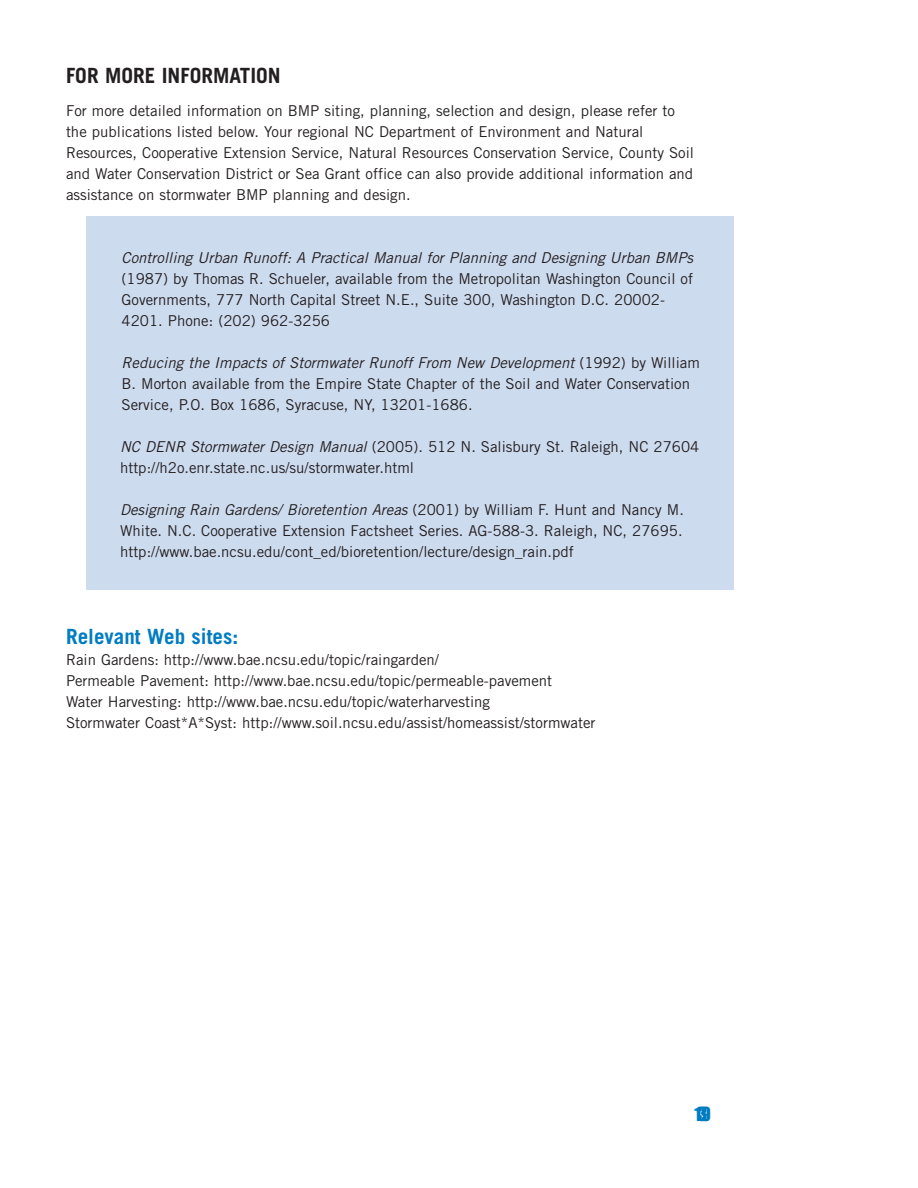
<style>
.page{position:relative;width:918px;height:1188px;background:#fff}
.page>*{position:absolute;margin:0;border:0;box-sizing:border-box;transform-origin:0 0}
.t1{font:700 21px "Trade Gothic";color:#231f20}
.t2{font:700 21px "Trade Gothic";color:#007cc2}
.t3{font:18px "Impact";color:#007cc2}
.t4{font:15px/21px "Trade Gothic";color:#231f20}
.t5{font:italic 15px "Trade Gothic";color:#231f20}
.s1{font-style:italic}
</style>
<div class="page">
<div style="left:86px;top:216px;width:648px;height:373px;background:#cddbef"></div>
<h1 class="t1" style="left:66px;top:67px;width:216px">FOR MORE INFORMATION</h1>
<p class="t4" style="left:66px;top:101px;width:630px">For more detailed information on BMP siting, planning, selection and design, please refer to the publications listed below. Your regional NC Department of Environment and Natural Resources, Cooperative Extension Service, Natural Resources Conservation Service, County Soil and Water Conservation District or Sea Grant office can also provide additional information and assistance on stormwater BMP planning and design.</p>
<p class="t5" style="left:122px;top:252px;width:573px">Controlling Urban Runoff: A Practical Manual for Planning and Designing Urban BMPs</p>
<p class="t4" style="left:122px;top:269px;width:573px">(1987) by Thomas R. Schueler, available from the Metropolitan Washington Council of<br>Governments, 777 North Capital Street N.E., Suite 300, Washington D.C. 20002-<br>4201. Phone: (202) 962-3256</p>
<p class="t4" style="left:122px;top:353px;width:580px"><span class="s1">Reducing the Impacts of Stormwater Runoff From New Development</span> (1992) by William<br>B. Morton available from the Empire State Chapter of the Soil and Water Conservation<br>Service, P.O. Box 1686, Syracuse, NY, 13201-1686.</p>
<p class="t4" style="left:120px;top:437px;width:581px"><span class="s1">NC DENR Stormwater Design Manual</span> (2005). 512 N. Salisbury St. Raleigh, NC 27604 http://h2o.enr.state.nc.us/su/stormwater.html</p>
<p class="t4" style="left:120px;top:500px;width:565px;text-align:justify"><span class="s1">Designing Rain Gardens/ Bioretention Areas</span> (2001) by William F. Hunt and Nancy M.<br>White. N.C. Cooperative Extension Factsheet Series. AG-588-3. Raleigh, NC, 27695. http://www.bae.ncsu.edu/cont_ed/bioretention/lecture/design_rain.pdf</p>
<h1 class="t2" style="left:66px;top:629px;width:174px">Relevant Web sites:</h1>
<p class="t4" style="left:66px;top:650px;width:531px">Rain Gardens: http://www.bae.ncsu.edu/topic/raingarden/<br>Permeable Pavement: http://www.bae.ncsu.edu/topic/permeable-pavement<br>Water Harvesting: http://www.bae.ncsu.edu/topic/waterharvesting<br>Stormwater Coast*A*Syst: http://www.soil.ncsu.edu/assist/homeassist/stormwater</p>
<p class="t3" style="left:694px;top:1104px;width:18px">19</p>
<p class="t3" style="left:698px;top:1104px;width:11px">3</p>
</div>
